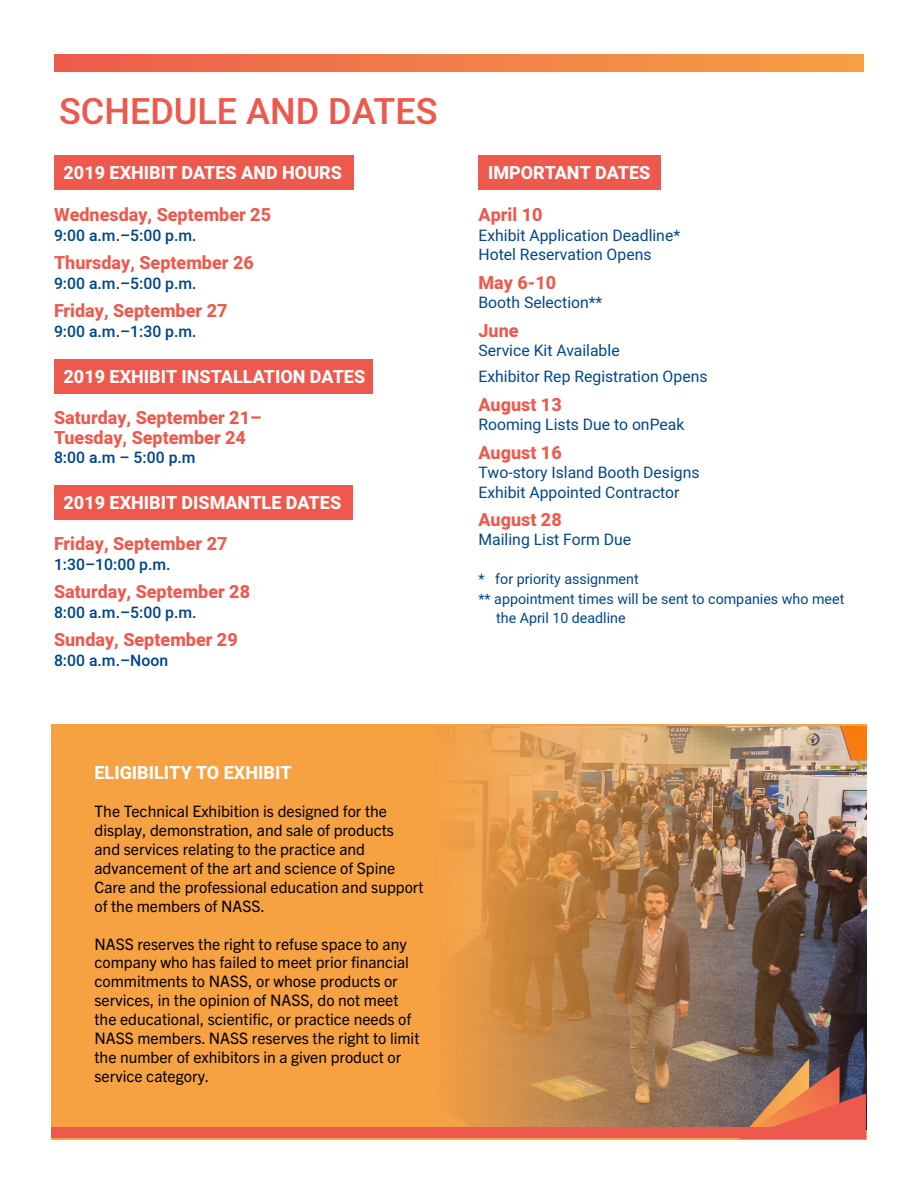
<style>
.page{position:relative;width:918px;height:1188px;background:#fff}
.page>*{position:absolute;margin:0;border:0;box-sizing:border-box;transform-origin:0 0}
.t1{font:500 36px "Heebo";color:#ed594c}
.t2{font:800 18px/19.4px "Heebo";color:#ed594c}
.t3{font:800 18px "Heebo";color:#fff}
.t4{font:15.75px/18.9px "Trade Gothic Next LT Pro";color:#000}
.t5{font:15.75px/19.5px "Heebo";color:#004789}
.t6{font:500 15.75px "Heebo";color:#004789}
.t7{font:14.25px "Heebo";color:#004789}
</style>
<div class="page">
<div style="left:51px;top:724px;width:816px;height:415px;background:#f6a142"></div>
<img style="left:432px;top:727px;width:434px;height:401px">
<div style="left:54px;top:155px;width:299px;height:34px;background:#ed594c"></div>
<div style="left:54px;top:359px;width:319px;height:34px;background:#ed594c"></div>
<div style="left:54px;top:485px;width:298px;height:34px;background:#ed594c"></div>
<div style="left:478px;top:155px;width:184px;height:34px;background:#ed594c"></div>
<svg style="left:738px;top:1059px;width:128px;height:80px;background:#a56656"></svg>
<div style="left:51px;top:1128px;width:810px;height:10px;background:#ed594c"></div>
<div style="left:54px;top:54px;width:810px;height:17px;background:linear-gradient(to right,#ed5c4d,#f5a144)"></div>
<h1 class="t1" style="left:59px;top:86px;width:380px">SCHEDULE AND DATES</h1>
<p class="t3" style="left:64px;top:160px;width:280px">2019 EXHIBIT DATES AND HOURS</p>
<p class="t2" style="left:54px;top:206px;width:219px">Wednesday, September 25</p>
<p class="t6" style="left:54px;top:224px;width:144px">9:00 a.m.–5:00 p.m.</p>
<p class="t2" style="left:54px;top:254px;width:201px">Thursday, September 26</p>
<p class="t6" style="left:54px;top:272px;width:144px">9:00 a.m.–5:00 p.m.</p>
<p class="t2" style="left:54px;top:302px;width:175px">Friday, September 27</p>
<p class="t6" style="left:54px;top:320px;width:144px">9:00 a.m.–1:30 p.m.</p>
<p class="t3" style="left:64px;top:364px;width:303px">2019 EXHIBIT INSTALLATION DATES</p>
<p class="t2" style="left:54px;top:409px;width:209px">Saturday, September 21–<br>Tuesday, September 24</p>
<p class="t6" style="left:54px;top:447px;width:143px">8:00 a.m – 5:00 p.m</p>
<p class="t3" style="left:64px;top:490px;width:279px">2019 EXHIBIT DISMANTLE DATES</p>
<p class="t2" style="left:54px;top:535px;width:175px">Friday, September 27</p>
<p class="t6" style="left:54px;top:553px;width:118px">1:30–10:00 p.m.</p>
<p class="t2" style="left:54px;top:583px;width:198px">Saturday, September 28</p>
<p class="t6" style="left:54px;top:601px;width:144px">8:00 a.m.–5:00 p.m.</p>
<p class="t2" style="left:54px;top:631px;width:185px">Sunday, September 29</p>
<p class="t6" style="left:54px;top:649px;width:116px">8:00 a.m.–Noon</p>
<p class="t3" style="left:94px;top:761px;width:199px">ELIGIBILITY TO EXHIBIT</p>
<p class="t4" style="left:94px;top:801px;width:331px">The Technical Exhibition is designed for the display, demonstration, and sale of products<br>and services relating to the practice and advancement of the art and science of Spine Care and the professional education and support of the members of NASS.</p>
<p class="t4" style="left:94px;top:933px;width:327px">NASS reserves the right to refuse space to any company who has failed to meet prior financial commitments to NASS, or whose products or services, in the opinion of NASS, do not meet the educational, scientific, or practice needs of NASS members. NASS reserves the right to limit the number of exhibitors in a given product or service category.</p>
<p class="t3" style="left:488px;top:160px;width:164px">IMPORTANT DATES</p>
<p class="t2" style="left:479px;top:206px;width:65px">April 10</p>
<p class="t5" style="left:478px;top:226px;width:203px">Exhibit Application Deadline*<br>Hotel Reservation Opens</p>
<p class="t2" style="left:478px;top:273px;width:79px">May 6-10</p>
<p class="t5" style="left:478px;top:293px;width:125px">Booth Selection**</p>
<p class="t2" style="left:478px;top:321px;width:42px">June</p>
<p class="t5" style="left:478px;top:338px;width:231px;line-height:26px">Service Kit Available<br>Exhibitor Rep Registration Opens</p>
<p class="t2" style="left:478px;top:395px;width:85px">August 13</p>
<p class="t5" style="left:478px;top:415px;width:208px">Rooming Lists Due to onPeak</p>
<p class="t2" style="left:478px;top:443px;width:85px">August 16</p>
<p class="t5" style="left:478px;top:463px;width:223px">Two-story Island Booth Designs<br>Exhibit Appointed Contractor</p>
<p class="t2" style="left:478px;top:510px;width:85px">August 28</p>
<p class="t5" style="left:478px;top:530px;width:154px">Mailing List Form Due</p>
<p class="t7" style="left:478px;top:570px;width:162px">* for priority assignment</p>
<p class="t7" style="left:478px;top:589px;width:367px">** appointment times will be sent to companies who meet</p>
<p class="t7" style="left:496px;top:609px;width:131px">the April 10 deadline</p>
</div>
